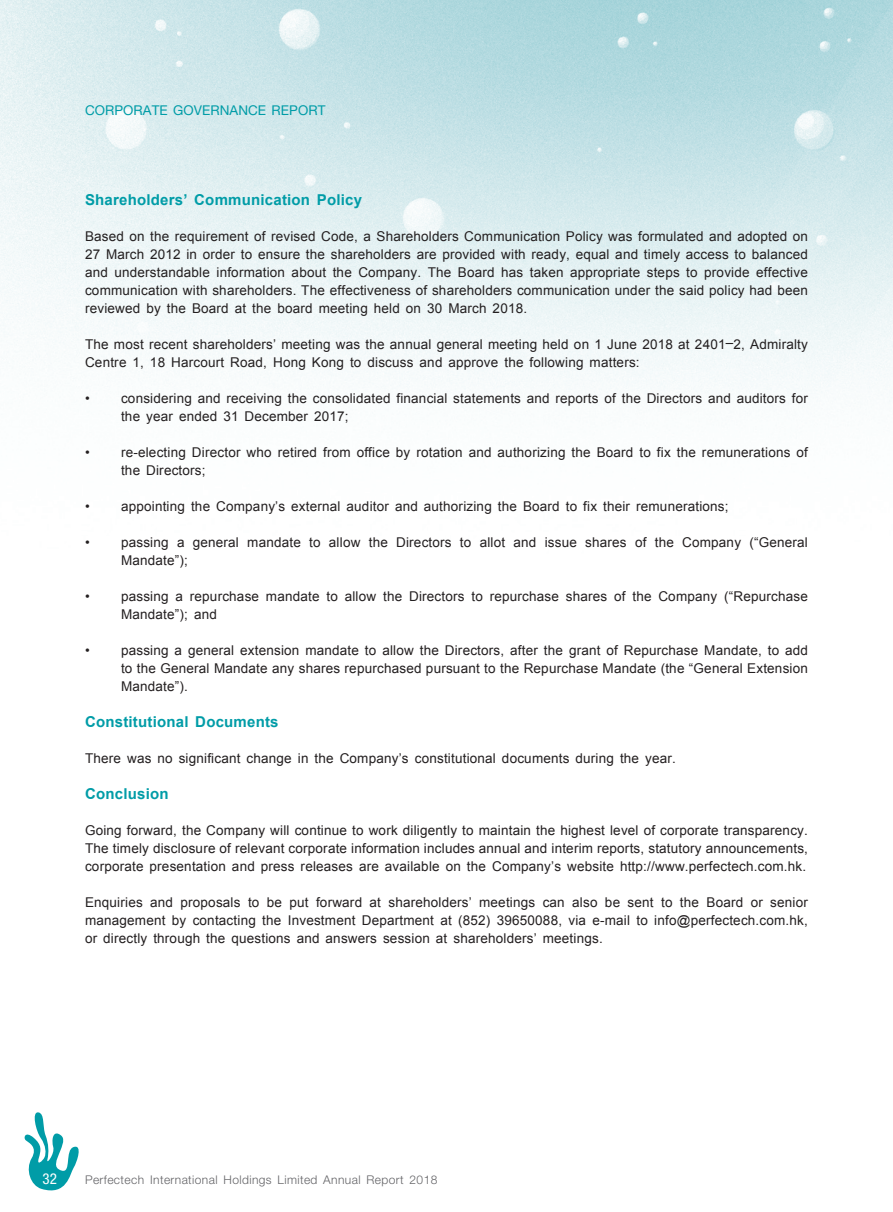
<style>
.page{position:relative;width:893px;height:1212px;background:#fff}
.page>*{position:absolute;margin:0;border:0;box-sizing:border-box;transform-origin:0 0}
._04___H2{font:700 15px "Arial";letter-spacing:.015em;color:#009ca7}
.t1{font:condensed 15px "Helvetica Neue LT Std";color:#fff}
._01_Body_Text{font:13.5px/18px "Arial";letter-spacing:.015em;color:#231f20;text-align:justify}
._07_IN0{font:13.5px/18px "Arial";letter-spacing:.015em;color:#231f20}
.t2{font:13.5px "Helvetica Neue LT Std";letter-spacing:.005em;color:#009ca7}
.t3{font:300 12px "Helvetica Neue LT Std";letter-spacing:.035em;color:#636366}
</style>
<div class="page">
<img style="left:0;top:0;width:893px;height:407px">
<svg style="left:24px;top:1112px;width:55px;height:79px"></svg>
<p class="t2" style="left:85px;top:102px;width:242px">CORPORATE GOVERNANCE REPORT</p>
<p class="_04___H2" style="left:85px;top:189px;width:279px">Shareholders’ Communication Policy</p>
<p class="_01_Body_Text" style="left:85px;top:227px;width:724px">Based on the requirement of revised Code, a Shareholders Communication Policy was formulated and adopted on 27 March 2012 in order to ensure the shareholders are provided with ready, equal and timely access to balanced and understandable information about the Company. The Board has taken appropriate steps to provide effective communication with shareholders. The effectiveness of shareholders communication under the said policy had been reviewed by the Board at the board meeting held on 30 March 2018.</p>
<p class="_01_Body_Text" style="left:85px;top:335px;width:724px">The most recent shareholders’ meeting was the annual general meeting held on 1 June 2018 at 2401–2, Admiralty<br>Centre 1, 18 Harcourt Road, Hong Kong to discuss and approve the following matters:</p>
<p class="_07_IN0" style="left:121px;top:389px;width:688px;text-indent:-36px">• considering and receiving the consolidated financial statements and reports of the Directors and auditors for the year ended 31 December 2017;</p>
<p class="_07_IN0" style="left:121px;top:443px;width:688px;text-indent:-36px">• re-electing Director who retired from office by rotation and authorizing the Board to fix the remunerations of the Directors;</p>
<p class="_07_IN0" style="left:85px;top:497px;width:645px">• appointing the Company’s external auditor and authorizing the Board to fix their remunerations;</p>
<p class="_07_IN0" style="left:121px;top:533px;width:688px;text-indent:-36px">• passing a general mandate to allow the Directors to allot and issue shares of the Company (“General<br>Mandate”);</p>
<p class="_07_IN0" style="left:121px;top:587px;width:688px;text-indent:-36px">• passing a repurchase mandate to allow the Directors to repurchase shares of the Company (“Repurchase<br>Mandate”); and</p>
<p class="_07_IN0" style="left:121px;top:641px;width:688px;text-align:justify;text-indent:-36px">• passing a general extension mandate to allow the Directors, after the grant of Repurchase Mandate, to add to the General Mandate any shares repurchased pursuant to the Repurchase Mandate (the “General Extension Mandate”).</p>
<p class="_04___H2" style="left:85px;top:711px;width:195px">Constitutional Documents</p>
<p class="_01_Body_Text" style="left:85px;top:749px;width:592px">There was no significant change in the Company’s constitutional documents during the year.</p>
<p class="_04___H2" style="left:85px;top:783px;width:85px">Conclusion</p>
<p class="_01_Body_Text" style="left:85px;top:821px;width:724px">Going forward, the Company will continue to work diligently to maintain the highest level of corporate transparency.<br>The timely disclosure of relevant corporate information includes annual and interim reports, statutory announcements, corporate presentation and press releases are available on the Company’s website http://www.perfectech.com.hk.</p>
<p class="_01_Body_Text" style="left:85px;top:893px;width:724px">Enquiries and proposals to be put forward at shareholders’ meetings can also be sent to the Board or senior management by contacting the Investment Department at (852) 39650088, via e-mail to info@perfectech.com.hk, or directly through the questions and answers session at shareholders’ meetings.</p>
<p class="t1" style="left:42px;top:1169px;width:16px">32</p>
<p class="t3" style="left:85px;top:1172px;width:354px">Perfectech International Holdings Limited Annual Report 2018</p>
</div>
